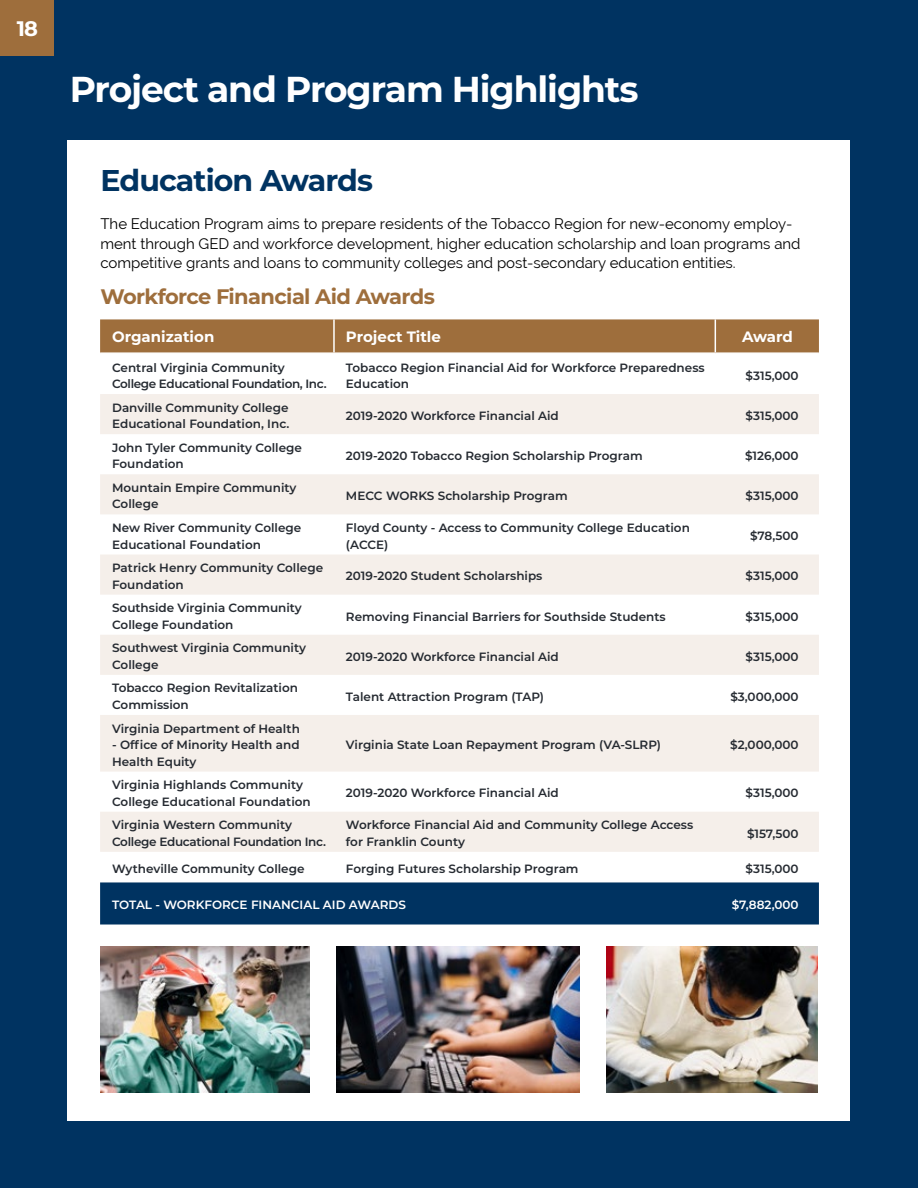
<style>
.page{position:relative;width:918px;height:1188px;background:#003361}
.page>*{position:absolute;margin:0;border:0;box-sizing:border-box;transform-origin:0 0}
.Subheading_24pt_Blue{font:700 36px "Montserrat";letter-spacing:-.03em;color:#fff}
.Awards_headings{font:700 30px "Montserrat";letter-spacing:-.03em;color:#003361}
.Awards_headings-2{font:700 21px "Montserrat";letter-spacing:-.03em;color:#9e6e3c}
.Page_Numbers{font:700 21px "Montserrat";color:#fff}
.Awards_Discriptions{font:15px/19.5px "Raleway";color:#000}
.Table_Header{font:700 15px "Montserrat";color:#fff}
.Content___Left{font:600 12px/16.5px "Montserrat";color:#252a31}
.Content___Left-2{font:600 12px/16.5px "Montserrat";letter-spacing:-.03em;color:#252a31}
.Content___Left-3{font:600 12px/16.5px "Montserrat";letter-spacing:-.025em;color:#252a31}
.Content___Left-4{font:600 12px "Montserrat";color:#fff}
</style>
<div class="page">
<div style="left:68px;top:140px;width:782px;height:980px;background:#fff"></div>
<div style="left:0;top:0;width:54px;height:55px;background:#9e6e3c"></div>
<div style="left:100px;top:319px;width:719px;height:33px;background:#9e6e3c"></div>
<svg style="left:100px;top:394px;width:719px;height:458px;fill:#f5efea"></svg>
<div style="left:100px;top:882px;width:719px;height:43px;background:#003361"></div>
<hr style="left:333px;top:319px;width:2px;height:33px;background:#fff">
<hr style="left:715px;top:319px;width:1px;height:33px;background:#fff">
<img style="left:336px;top:947px;width:243px;height:146px">
<img style="left:606px;top:947px;width:212px;height:146px">
<img style="left:100px;top:947px;width:209px;height:146px">
<p class="Page_Numbers" style="left:17px;top:14px;width:23px">18</p>
<p class="Subheading_24pt_Blue" style="left:70px;top:64px;width:570px">Project and Program Highlights</p>
<p class="Awards_headings" style="left:100px;top:159px;width:274px">Education Awards</p>
<p class="Awards_Discriptions" style="left:100px;top:214px;width:702px">The Education Program aims to prepare residents of the Tobacco Region for new-economy employ&shy;ment through GED and workforce development, higher education scholarship and loan programs and competitive grants and loans to community colleges and post-secondary education entities.</p>
<p class="Awards_headings-2" style="left:100px;top:282px;width:336px">Workforce Financial Aid Awards</p>
<p class="Table_Header" style="left:112px;top:326px;width:104px">Organization</p>
<p class="Table_Header" style="left:346px;top:326px;width:96px">Project Title</p>
<p class="Table_Header" style="left:742px;top:326px;width:52px">Award</p>
<p class="Content___Left-2" style="left:112px;top:359px;width:216px">Central Virginia Community<br>College Educational Foundation, Inc.</p>
<p class="Content___Left" style="left:346px;top:359px;width:360px">Tobacco Region Financial Aid for Workforce Preparedness<br>Education</p>
<p class="Content___Left" style="left:746px;top:367px;width:55px">$315,000</p>
<p class="Content___Left" style="left:112px;top:399px;width:179px">Danville Community College<br>Educational Foundation, Inc.</p>
<p class="Content___Left" style="left:346px;top:407px;width:214px">2019-2020 Workforce Financial Aid</p>
<p class="Content___Left" style="left:746px;top:407px;width:55px">$315,000</p>
<p class="Content___Left" style="left:112px;top:439px;width:191px">John Tyler Community College<br>Foundation</p>
<p class="Content___Left" style="left:346px;top:447px;width:298px">2019-2020 Tobacco Region Scholarship Program</p>
<p class="Content___Left" style="left:745px;top:447px;width:55px">$126,000</p>
<p class="Content___Left" style="left:112px;top:479px;width:186px">Mountain Empire Community<br>College</p>
<p class="Content___Left" style="left:346px;top:487px;width:223px">MECC WORKS Scholarship Program</p>
<p class="Content___Left" style="left:746px;top:487px;width:55px">$315,000</p>
<p class="Content___Left" style="left:112px;top:519px;width:191px">New River Community College<br>Educational Foundation</p>
<p class="Content___Left" style="left:346px;top:519px;width:345px">Floyd County - Access to Community College Education (ACCE)</p>
<p class="Content___Left" style="left:750px;top:527px;width:50px">$78,500</p>
<p class="Content___Left" style="left:112px;top:559px;width:213px">Patrick Henry Community College<br>Foundation</p>
<p class="Content___Left" style="left:346px;top:567px;width:198px">2019-2020 Student Scholarships</p>
<p class="Content___Left" style="left:746px;top:567px;width:55px">$315,000</p>
<p class="Content___Left" style="left:112px;top:599px;width:191px">Southside Virginia Community<br>College Foundation</p>
<p class="Content___Left" style="left:346px;top:607px;width:321px">Removing Financial Barriers for Southside Students</p>
<p class="Content___Left" style="left:746px;top:607px;width:55px">$315,000</p>
<p class="Content___Left" style="left:112px;top:639px;width:195px">Southwest Virginia Community<br>College</p>
<p class="Content___Left" style="left:346px;top:648px;width:214px">2019-2020 Workforce Financial Aid</p>
<p class="Content___Left" style="left:746px;top:648px;width:55px">$315,000</p>
<p class="Content___Left" style="left:112px;top:679px;width:187px">Tobacco Region Revitalization<br>Commission</p>
<p class="Content___Left" style="left:346px;top:688px;width:200px">Talent Attraction Program (TAP)</p>
<p class="Content___Left" style="left:730px;top:688px;width:70px">$3,000,000</p>
<p class="Content___Left" style="left:112px;top:720px;width:189px">Virginia Department of Health</p>
<p class="Content___Left" style="left:112px;top:736px;width:189px">- Office of Minority Health and<br>Health Equity</p>
<p class="Content___Left" style="left:346px;top:736px;width:317px">Virginia State Loan Repayment Program (VA-SLRP)</p>
<p class="Content___Left" style="left:730px;top:736px;width:70px">$2,000,000</p>
<p class="Content___Left" style="left:112px;top:776px;width:200px">Virginia Highlands Community<br>College Educational Foundation</p>
<p class="Content___Left" style="left:346px;top:784px;width:214px">2019-2020 Workforce Financial Aid</p>
<p class="Content___Left" style="left:746px;top:784px;width:55px">$315,000</p>
<p class="Content___Left-3" style="left:112px;top:816px;width:216px">Virginia Western Community<br>College Educational Foundation Inc.</p>
<p class="Content___Left" style="left:346px;top:816px;width:349px">Workforce Financial Aid and Community College Access for Franklin County</p>
<p class="Content___Left" style="left:747px;top:825px;width:53px">$157,500</p>
<p class="Content___Left" style="left:112px;top:860px;width:194px">Wytheville Community College</p>
<p class="Content___Left" style="left:346px;top:860px;width:234px">Forging Futures Scholarship Program</p>
<p class="Content___Left" style="left:746px;top:860px;width:55px">$315,000</p>
<p class="Content___Left-4" style="left:112px;top:897px;width:295px">TOTAL - WORKFORCE FINANCIAL AID AWARDS</p>
<p class="Content___Left-4" style="left:732px;top:897px;width:68px">$7,882,000</p>
</div>
